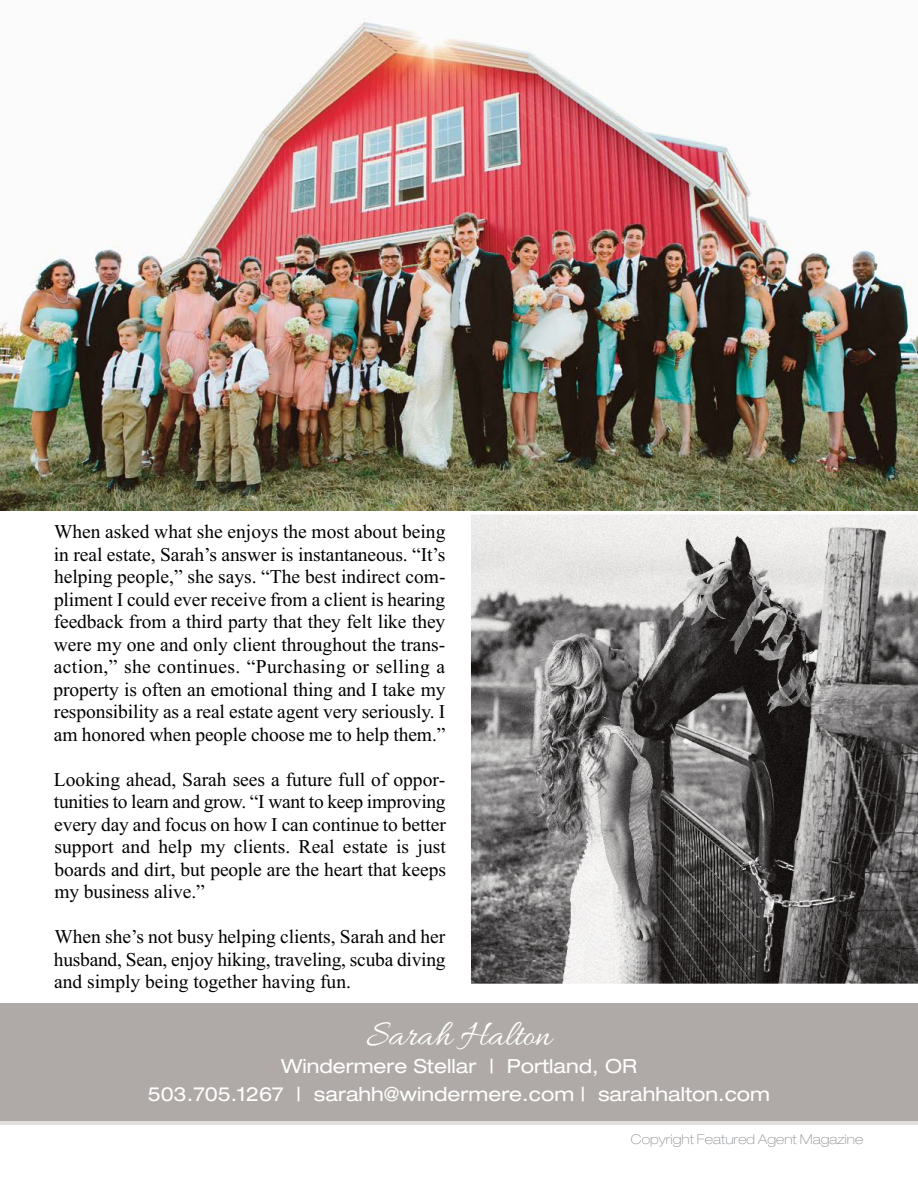
<style>
.page{position:relative;width:918px;height:1188px;background:#fff}
.page>*{position:absolute;margin:0;border:0;box-sizing:border-box;transform-origin:0 0}
.t1{font:37.5px "Allura";color:#fff}
.t2{font:19.5px/22.5px "Times New Roman";letter-spacing:-.005em;color:#000;text-align:justify}
.t3{font:expanded 19.5px/28.5px "Helvetica Neue";color:#fff;text-align:center}
.t4{font:100 expanded 13.5px "Helvetica Neue";color:#939598}
</style>
<div class="page">
<div style="left:0;top:1003px;width:918px;height:119px;background:#afaaa7"></div>
<hr style="left:0;top:1121px;width:918px;height:4px;background:#e1dfdd">
<img style="left:0;top:21px;width:918px;height:489px">
<svg style="left:471px;top:514px;width:447px;height:470px;background:#7f7d7d"></svg>
<p class="t2" style="left:54px;top:520px;width:393px">When asked what she enjoys the most about being in real estate, Sarah’s answer is instantaneous. “It’s helping people,” she says. “The best indirect com&shy;pliment I could ever receive from a client is hearing feedback from a third party that they felt like they were my one and only client throughout the trans&shy;action,” she continues. “Purchasing or selling a property is often an emotional thing and I take my responsibility as a real estate agent very seriously. I am honored when people choose me to help them.”</p>
<p class="t2" style="left:54px;top:768px;width:394px">Looking ahead, Sarah sees a future full of oppor&shy;tunities to learn and grow. “I want to keep improving every day and focus on how I can continue to better support and help my clients. Real estate is just boards and dirt, but people are the heart that keeps my business alive.”</p>
<p class="t2" style="left:54px;top:925px;width:393px">When she’s not busy helping clients, Sarah and her husband, Sean, enjoy hiking, traveling, scuba diving and simply being together having fun.</p>
<h1 class="t1" style="left:367px;top:1014px;width:189px">Sarah Halton</h1>
<p class="t3" style="left:148px;top:1051px;width:624px">Windermere Stellar | Portland, OR<br>503.705.1267 | sarahh@windermere.com | sarahhalton.com</p>
<p class="t4" style="left:631px;top:1131px;width:234px">Copyright Featured Agent Magazine</p>
</div>
